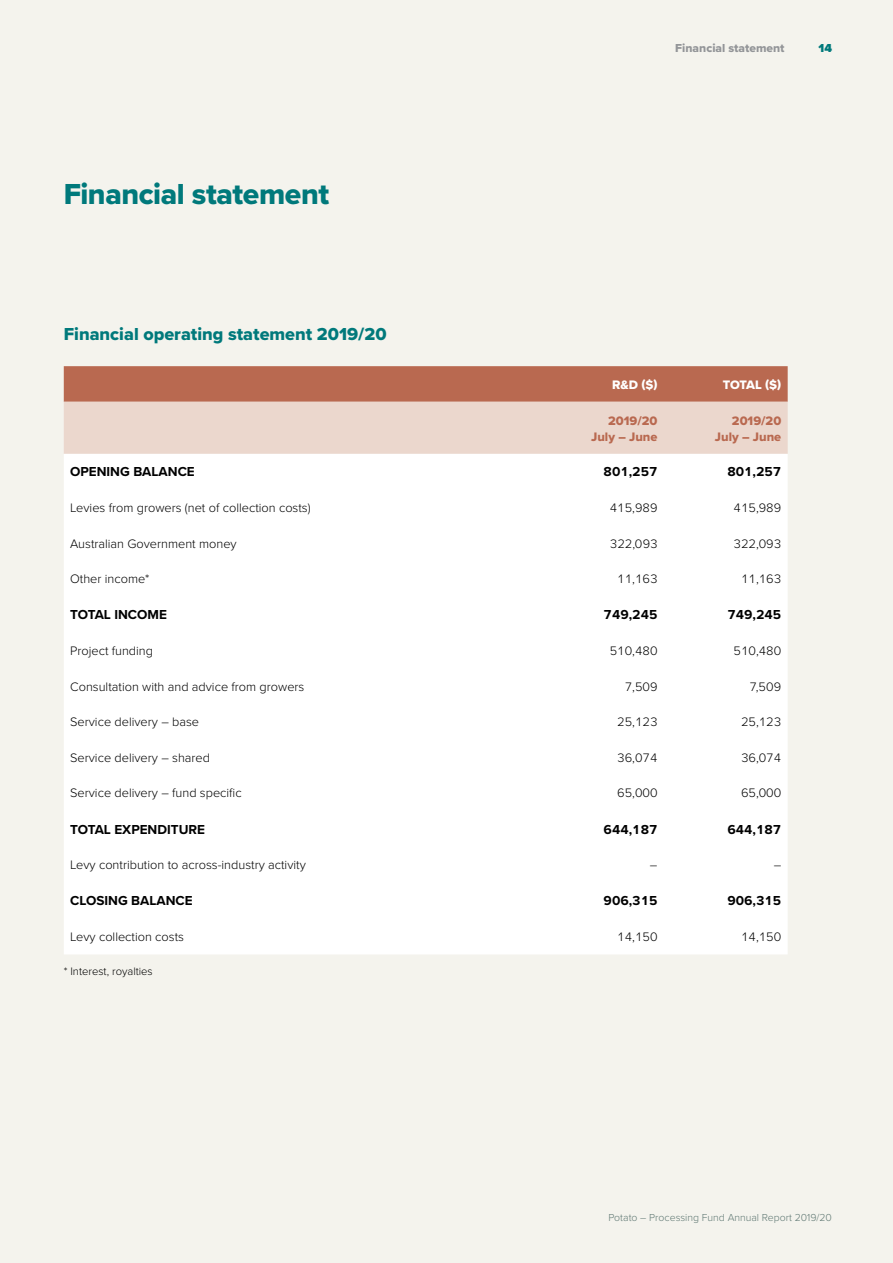
<style>
.page{position:relative;width:893px;height:1263px;background:#f4f3ed}
.page>*{position:absolute;margin:0;border:0;box-sizing:border-box;transform-origin:0 0}
.t1{font:30px "Proxima Nova Extrabld";letter-spacing:-.015em;color:#00797b}
.t2{font:18px "Proxima Nova Extrabld";color:#00797b}
.t3{font:700 13.5px "Proxima Nova";color:#000}
.t4{font:300 12.75px "Proxima Nova";color:#000}
.t5{font:12.75px/16.5px "Proxima Nova Extrabld";color:#b96950;text-align:right}
.t6{font:12.75px "Proxima Nova Extrabld";letter-spacing:-.02em;color:#fff}
.t7{font:12px "Proxima Nova Extrabld";color:#939598}
.t8{font:900 12px "Proxima Nova";color:#00797b}
.t9{font:300 11.25px "Proxima Nova";color:#000}
.t10{font:300 10.5px "Proxima Nova";color:#5e7772}
</style>
<div class="page">
<svg style="left:64px;top:366px;width:724px;height:88px;background:#d6aa9a"></svg>
<div style="left:64px;top:454px;width:724px;height:500px;background:#fff"></div>
<h1 class="t1" style="left:64px;top:171px;width:267px">Financial statement</h1>
<h2 class="t2" style="left:64px;top:321px;width:324px">Financial operating statement 2019/20</h2>
<p class="t7" style="left:675px;top:39px;width:111px">Financial statement</p>
<p class="t8" style="left:819px;top:41px;width:15px">14</p>
<p class="t6" style="left:612px;top:375px;width:47px">R&amp;D ($)</p>
<p class="t6" style="left:723px;top:375px;width:60px">TOTAL ($)</p>
<p class="t5" style="left:591px;top:412px;width:68px">2019/20<br>July – June</p>
<p class="t5" style="left:715px;top:412px;width:68px">2019/20<br>July – June</p>
<p class="t3" style="left:70px;top:464px;width:126px">OPENING BALANCE</p>
<p class="t3" style="left:604px;top:464px;width:55px">801,257</p>
<p class="t3" style="left:727px;top:464px;width:55px">801,257</p>
<p class="t4" style="left:70px;top:500px;width:242px">Levies from growers (net of collection costs)</p>
<p class="t4" style="left:610px;top:500px;width:49px">415,989</p>
<p class="t4" style="left:733px;top:500px;width:49px">415,989</p>
<p class="t4" style="left:70px;top:536px;width:168px">Australian Government money</p>
<p class="t4" style="left:610px;top:536px;width:49px">322,093</p>
<p class="t4" style="left:733px;top:536px;width:49px">322,093</p>
<p class="t4" style="left:70px;top:571px;width:81px">Other income*</p>
<p class="t4" style="left:617px;top:571px;width:42px">11,163</p>
<p class="t4" style="left:741px;top:571px;width:42px">11,163</p>
<p class="t3" style="left:70px;top:607px;width:98px">TOTAL INCOME</p>
<p class="t3" style="left:604px;top:607px;width:55px">749,245</p>
<p class="t3" style="left:727px;top:607px;width:55px">749,245</p>
<p class="t4" style="left:70px;top:643px;width:84px">Project funding</p>
<p class="t4" style="left:610px;top:643px;width:49px">510,480</p>
<p class="t4" style="left:733px;top:643px;width:49px">510,480</p>
<p class="t4" style="left:70px;top:679px;width:236px">Consultation with and advice from growers</p>
<p class="t4" style="left:625px;top:679px;width:34px">7,509</p>
<p class="t4" style="left:749px;top:679px;width:33px">7,509</p>
<p class="t4" style="left:70px;top:714px;width:131px">Service delivery – base</p>
<p class="t4" style="left:617px;top:714px;width:42px">25,123</p>
<p class="t4" style="left:741px;top:714px;width:42px">25,123</p>
<p class="t4" style="left:70px;top:750px;width:141px">Service delivery – shared</p>
<p class="t4" style="left:617px;top:750px;width:42px">36,074</p>
<p class="t4" style="left:741px;top:750px;width:42px">36,074</p>
<p class="t4" style="left:70px;top:785px;width:173px">Service delivery – fund specific</p>
<p class="t4" style="left:617px;top:785px;width:42px">65,000</p>
<p class="t4" style="left:741px;top:785px;width:42px">65,000</p>
<p class="t3" style="left:70px;top:821px;width:136px">TOTAL EXPENDITURE</p>
<p class="t3" style="left:604px;top:821px;width:55px">644,187</p>
<p class="t3" style="left:727px;top:821px;width:55px">644,187</p>
<p class="t4" style="left:70px;top:857px;width:237px">Levy contribution to across-industry activity</p>
<p class="t4" style="left:650px;top:857px;width:9px">–</p>
<p class="t4" style="left:774px;top:857px;width:9px">–</p>
<p class="t3" style="left:70px;top:893px;width:124px">CLOSING BALANCE</p>
<p class="t3" style="left:604px;top:893px;width:55px">906,315</p>
<p class="t3" style="left:727px;top:893px;width:55px">906,315</p>
<p class="t4" style="left:70px;top:929px;width:115px">Levy collection costs</p>
<p class="t4" style="left:617px;top:929px;width:42px">14,150</p>
<p class="t4" style="left:741px;top:929px;width:42px">14,150</p>
<p class="t9" style="left:64px;top:965px;width:91px">* Interest, royalties</p>
<p class="t10" style="left:608px;top:1211px;width:225px">Potato – Processing Fund Annual Report 2019/20</p>
</div>
